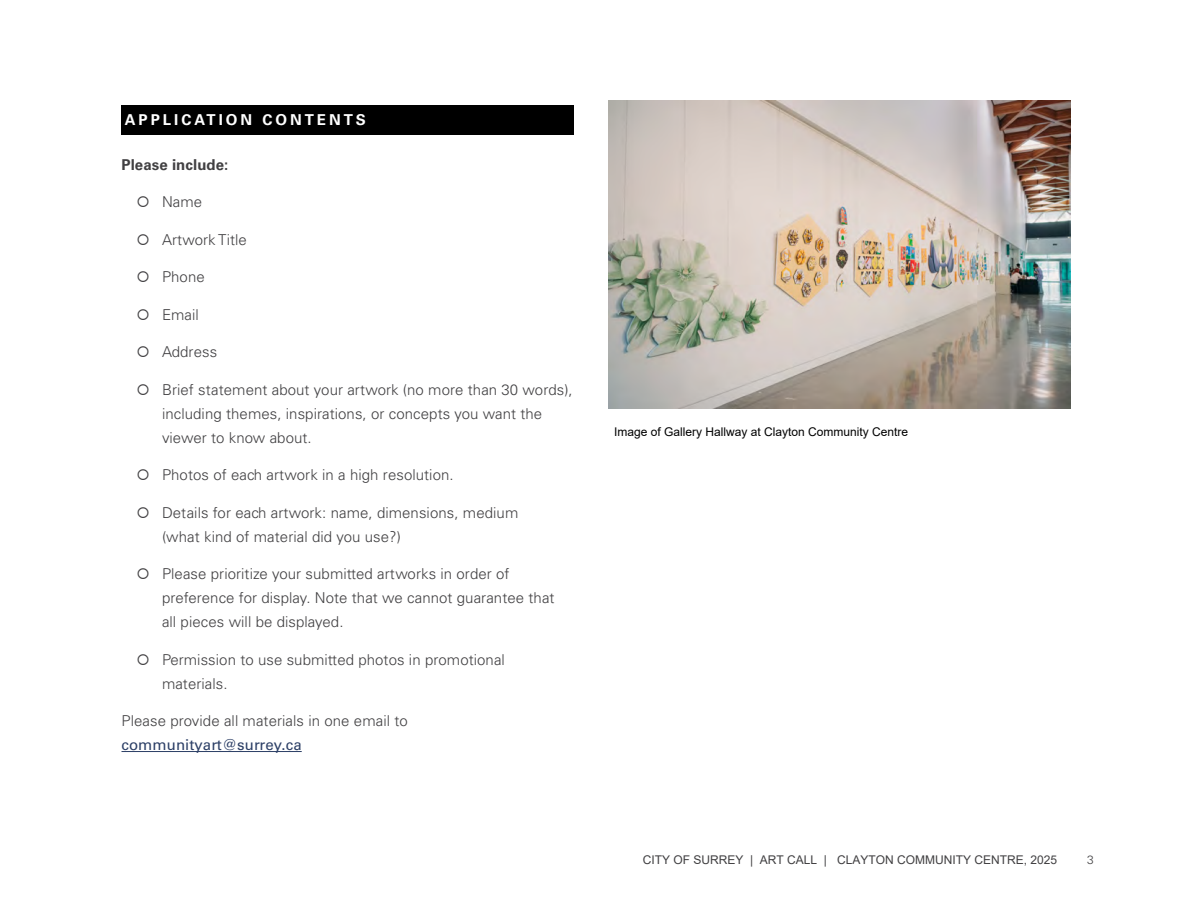
<style>
.page{position:relative;width:1188px;height:918px;background:#fff}
.page>*{position:absolute;margin:0;border:0;box-sizing:border-box;transform-origin:0 0}
.t1{font:300 15px/24px "Univers LT Std";letter-spacing:.005em;color:#414042}
.t2{font:15px "Univers LT Std";letter-spacing:.005em;color:#2c3f66}
.t3{font:700 15px "Univers LT Std";letter-spacing:.2em;color:#fff}
.t4{font:700 15px "Univers LT Std";letter-spacing:.005em;color:#414042}
.t5{font:12px "Arial";color:#414042}
.t6{font:12px "Arial";color:#000}
.t7{font:300 12px "Univers LT Std";color:#414042}
</style>
<div class="page">
<div style="left:122px;top:106px;width:452px;height:29px;background:#000"></div>
<hr style="left:122px;top:751px;width:180px;height:1px;background:#2c3f66">
<img style="left:609px;top:101px;width:462px;height:308px">
<p class="t3" style="left:125px;top:111px;width:243px">APPLICATION CONTENTS</p>
<p class="t4" style="left:122px;top:155px;width:108px">Please include:</p>
<p class="t1" style="left:136px;top:190px;width:67px">○ Name</p>
<p class="t1" style="left:136px;top:227px;width:112px">○ Artwork Title</p>
<p class="t1" style="left:136px;top:265px;width:70px">○ Phone</p>
<p class="t1" style="left:136px;top:302px;width:64px">○ Email</p>
<p class="t1" style="left:136px;top:340px;width:82px">○ Address</p>
<p class="t1" style="left:162px;top:377px;width:412px;text-indent:-26px">○ Brief statement about your artwork (no more than 30 words), including themes, inspirations, or concepts you want the viewer to know about.</p>
<p class="t1" style="left:136px;top:463px;width:319px">○ Photos of each artwork in a high resolution.</p>
<p class="t1" style="left:162px;top:500px;width:358px;text-indent:-26px">○ Details for each artwork: name, dimensions, medium (what kind of material did you use?)</p>
<p class="t1" style="left:162px;top:562px;width:394px;text-indent:-26px">○ Please prioritize your submitted artworks in order of preference for display. Note that we cannot guarantee that all pieces will be displayed.</p>
<p class="t1" style="left:162px;top:647px;width:344px;text-indent:-26px">○ Permission to use submitted photos in promotional materials.</p>
<p class="t1" style="left:122px;top:709px;width:288px">Please provide all materials in one email to</p>
<p class="t2" style="left:122px;top:736px;width:182px">communityart@surrey.ca</p>
<p class="t6" style="left:614px;top:423px;width:296px">Image of Gallery Hallway at Clayton Community Centre</p>
<p class="t5" style="left:643px;top:852px;width:416px">CITY OF SURREY | ART CALL | CLAYTON COMMUNITY CENTRE, 2025</p>
<p class="t7" style="left:1087px;top:853px;width:8px">3</p>
</div>
